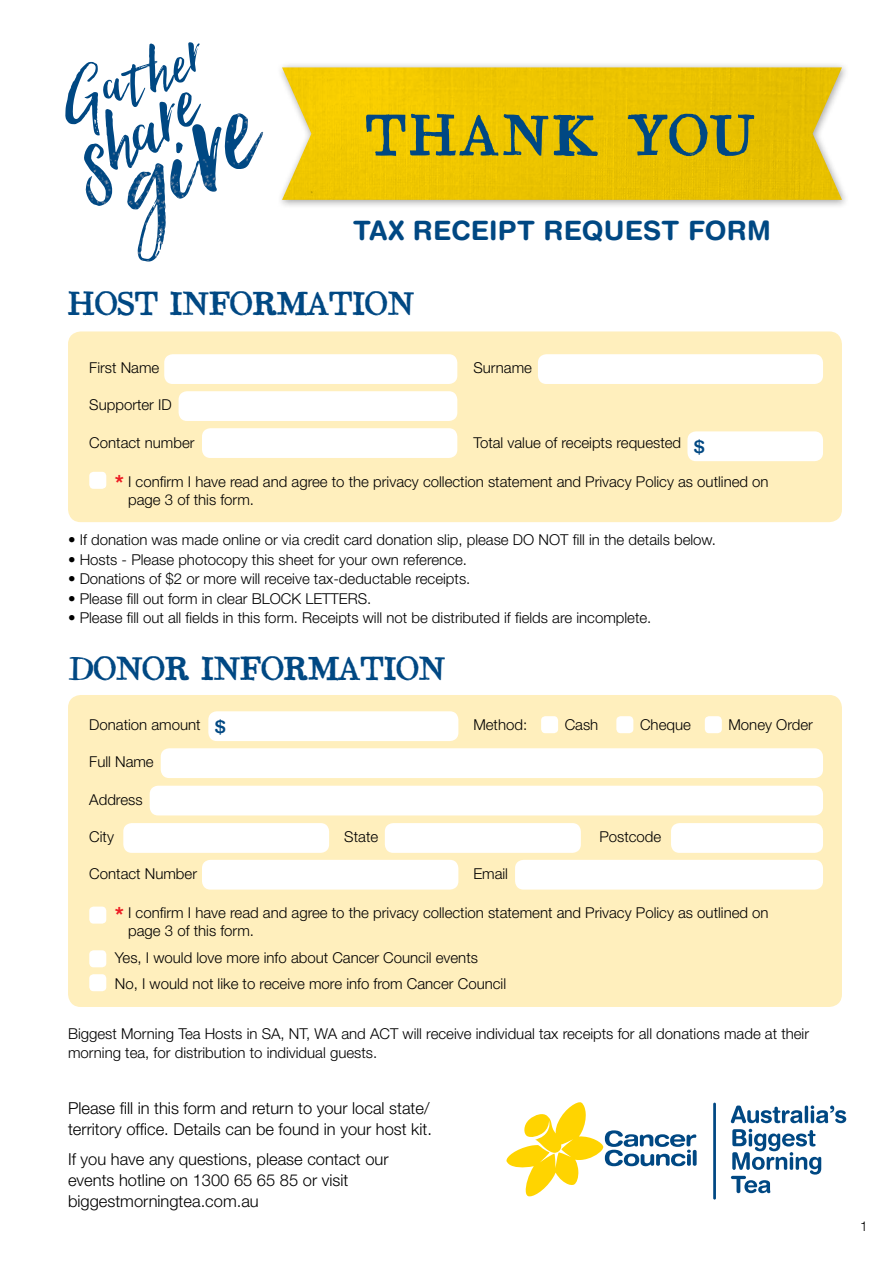
<style>
.page{position:relative;width:893px;height:1263px;background:#fff}
.page>*{position:absolute;margin:0;border:0;box-sizing:border-box;transform-origin:0 0}
.t1{font:58.05px "Bodoni Hand";letter-spacing:.06em;color:#004883}
.t2{font:33.15px "Bodoni Hand";color:#004883}
.t3{font:700 26.7px "Helvetica Rounded";letter-spacing:.01em;color:#004883}
.t4{font:700 18px "Helvetica Rounded";color:#004883}
.t5{font:300 16.5px/21px "Helvetica Neue";color:#000}
.t6{font:300 15px/18px "Helvetica Neue";color:#000}
.t7{font:300 13.5px "Helvetica Neue";color:#000}
.s1{font-weight:700;font-size:22.5px;color:#ed1d24}
</style>
<div class="page">
<div style="left:68px;top:331px;width:774px;height:191px;background:#ffefbd;border-radius:13px"></div>
<div style="left:89px;top:472px;width:17px;height:17px;background:#fff;border-radius:4px"></div>
<div style="left:164px;top:354px;width:293px;height:30px;background:#fff;border-radius:9px"></div>
<div style="left:179px;top:391px;width:278px;height:30px;background:#fff;border-radius:9px"></div>
<div style="left:202px;top:428px;width:255px;height:30px;background:#fff;border-radius:9px"></div>
<div style="left:538px;top:354px;width:285px;height:30px;background:#fff;border-radius:9px"></div>
<div style="left:687px;top:431px;width:136px;height:30px;background:#fff;border-radius:9px"></div>
<div style="left:68px;top:695px;width:774px;height:312px;background:#ffefbd;border-radius:13px"></div>
<div style="left:541px;top:716px;width:17px;height:17px;background:#fff;border-radius:4px"></div>
<div style="left:616px;top:716px;width:17px;height:17px;background:#fff;border-radius:4px"></div>
<div style="left:705px;top:716px;width:17px;height:17px;background:#fff;border-radius:4px"></div>
<div style="left:161px;top:748px;width:662px;height:30px;background:#fff;border-radius:9px"></div>
<div style="left:150px;top:786px;width:673px;height:29px;background:#fff;border-radius:9px"></div>
<div style="left:385px;top:823px;width:196px;height:30px;background:#fff;border-radius:9px"></div>
<div style="left:123px;top:823px;width:206px;height:30px;background:#fff;border-radius:9px"></div>
<div style="left:671px;top:823px;width:152px;height:30px;background:#fff;border-radius:9px"></div>
<div style="left:89px;top:950px;width:17px;height:17px;background:#fff;border-radius:4px"></div>
<div style="left:89px;top:906px;width:17px;height:17px;background:#fff;border-radius:4px"></div>
<div style="left:89px;top:974px;width:17px;height:17px;background:#fff;border-radius:4px"></div>
<div style="left:202px;top:860px;width:256px;height:29px;background:#fff;border-radius:9px"></div>
<div style="left:515px;top:860px;width:308px;height:29px;background:#fff;border-radius:9px"></div>
<div style="left:208px;top:711px;width:250px;height:30px;background:#fff;border-radius:9px"></div>
<svg style="left:84px;top:42px;width:180px;height:220px"></svg>
<img style="left:121px;top:43px;width:70px;height:44px">
<svg style="left:65px;top:62px;width:35px;height:73px"></svg>
<div style="left:277px;top:61px;width:573px;height:148px;background:#000;opacity:.36"></div>
<img style="left:282px;top:67px;width:560px;height:133px">
<svg style="left:506px;top:1102px;width:191px;height:95px"></svg>
<svg style="left:731px;top:1105px;width:115px;height:88px"></svg>
<hr style="left:713px;top:1103px;width:3px;height:96px;background:#004883">
<h1 class="t1" style="left:365px;top:110px;width:390px">THANK YOU</h1>
<h3 class="t3" style="left:353px;top:214px;width:419px">TAX RECEIPT REQUEST FORM</h3>
<h2 class="t2" style="left:68px;top:288px;width:348px">HOST INFORMATION</h2>
<p class="t6" style="left:89px;top:358px;width:72px">First Name</p>
<p class="t6" style="left:473px;top:358px;width:60px">Surname</p>
<p class="t6" style="left:89px;top:396px;width:84px">Supporter ID</p>
<p class="t6" style="left:89px;top:433px;width:107px">Contact number</p>
<p class="t6" style="left:473px;top:433px;width:209px">Total value of receipts requested</p>
<p class="t6" style="left:128px;top:472px;width:642px;text-indent:-13px"><span class="s1">*</span> I confirm I have read and agree to the privacy collection statement and Privacy Policy as outlined on page 3 of this form.</p>
<p class="t6" style="left:68px;top:530px;width:649px">• If donation was made online or via credit card donation slip, please DO NOT fill in the details below.</p>
<p class="t6" style="left:68px;top:550px;width:401px">• Hosts - Please photocopy this sheet for your own reference.</p>
<p class="t6" style="left:68px;top:569px;width:404px">• Donations of $2 or more will receive tax-deductable receipts.</p>
<p class="t6" style="left:68px;top:589px;width:305px">• Please fill out form in clear BLOCK LETTERS.</p>
<p class="t6" style="left:68px;top:608px;width:585px">• Please fill out all fields in this form. Receipts will not be distributed if fields are incomplete.</p>
<p class="t4" style="left:694px;top:436px;width:13px">$</p>
<h2 class="t2" style="left:68px;top:654px;width:379px">DONOR INFORMATION</h2>
<p class="t6" style="left:89px;top:715px;width:113px">Donation amount</p>
<p class="t6" style="left:473px;top:715px;width:55px">Method:</p>
<p class="t6" style="left:565px;top:715px;width:35px">Cash</p>
<p class="t6" style="left:640px;top:715px;width:52px">Cheque</p>
<p class="t6" style="left:728px;top:715px;width:86px">Money Order</p>
<p class="t6" style="left:89px;top:753px;width:66px">Full Name</p>
<p class="t6" style="left:89px;top:790px;width:55px">Address</p>
<p class="t6" style="left:89px;top:827px;width:26px">City</p>
<p class="t6" style="left:344px;top:827px;width:35px">State</p>
<p class="t6" style="left:599px;top:827px;width:63px">Postcode</p>
<p class="t6" style="left:89px;top:864px;width:109px">Contact Number</p>
<p class="t6" style="left:473px;top:864px;width:36px">Email</p>
<p class="t6" style="left:128px;top:904px;width:642px;text-indent:-13px"><span class="s1">*</span> I confirm I have read and agree to the privacy collection statement and Privacy Policy as outlined on page 3 of this form.</p>
<p class="t6" style="left:115px;top:944px;width:393px;line-height:26.5px">Yes, I would love more info about Cancer Council events<br>No, I would not like to receive more info from Cancer Council</p>
<p class="t4" style="left:215px;top:716px;width:13px">$</p>
<p class="t6" style="left:68px;top:1023px;width:743px;line-height:19.5px">Biggest Morning Tea Hosts in SA, NT, WA and ACT will receive individual tax receipts for all donations made at their morning tea, for distribution to individual guests.</p>
<p class="t5" style="left:68px;top:1097px;width:365px">Please fill in this form and return to your local state/ territory office. Details can be found in your host kit.</p>
<p class="t5" style="left:68px;top:1148px;width:322px">If you have any questions, please contact our events hotline on 1300 65 65 85 or visit biggestmorningtea.com.au</p>
<p class="t7" style="left:860px;top:1217px;width:9px">1</p>
</div>
